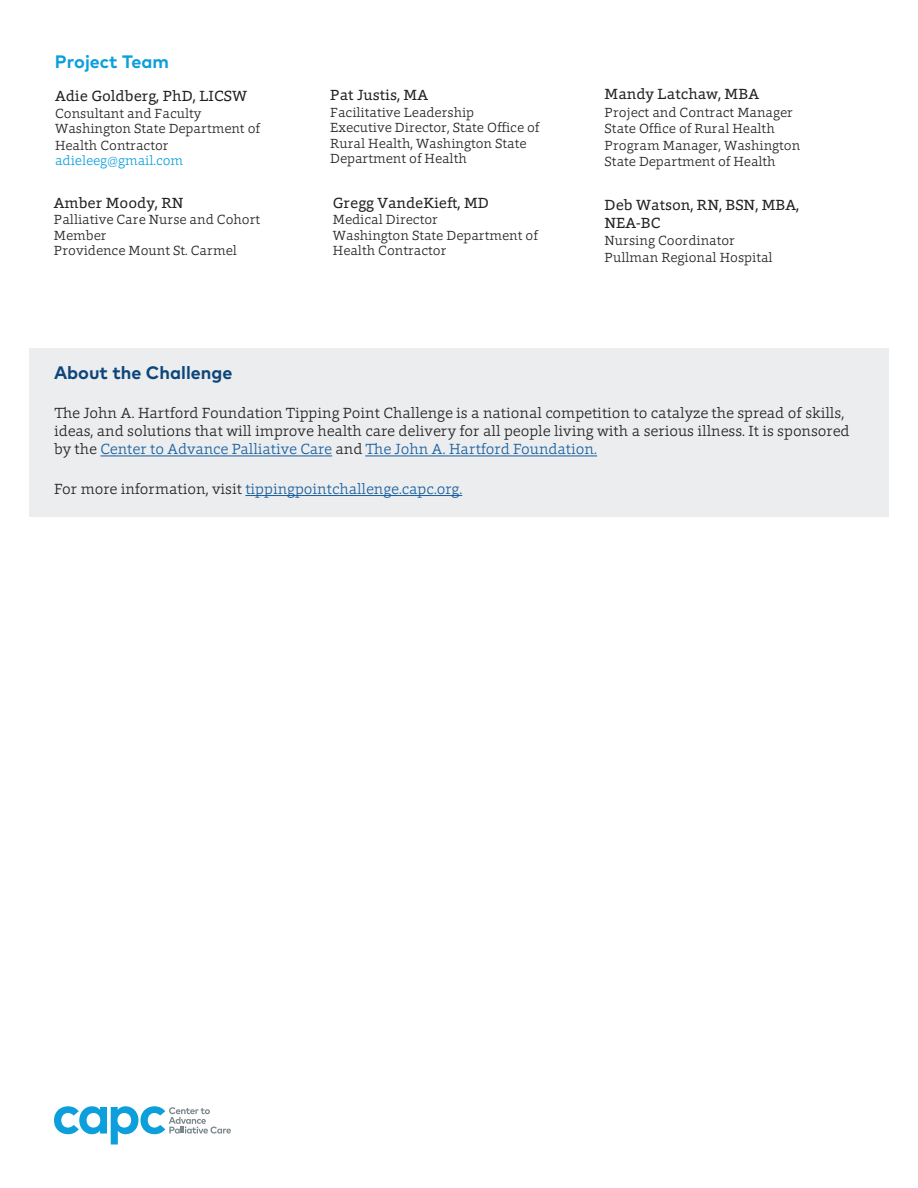
<style>
.page{position:relative;width:918px;height:1188px;background:#fff}
.page>*{position:absolute;margin:0;border:0;box-sizing:border-box;transform-origin:0 0}
.t1{font:700 18px "Mark OT";color:#0e457a}
.t2{font:700 18px "Mark OT";color:#0c9fdc}
.t3{font:300 15px/18px "Foro";color:#231f20}
.t4{font:15px/18.5px "Foro";color:#231f20}
.t5{font:300 15px "Foro";color:#175d9e}
.t6{font:300 13.5px/15.5px "Foro";color:#231f20}
.t7{font:300 13.5px "Foro";color:#0c9fdc}
.s1{color:#175d9e}
.s2{color:#231f20}
</style>
<div class="page">
<svg style="left:54px;top:1106px;width:177px;height:38px"></svg>
<div style="left:29px;top:348px;width:860px;height:168px;background:#ebedee"></div>
<hr style="left:100px;top:456px;width:232px;height:1px;background:#175d9e">
<hr style="left:365px;top:456px;width:232px;height:1px;background:#175d9e">
<hr style="left:245px;top:495px;width:217px;height:1px;background:#175d9e">
<h1 class="t2" style="left:55px;top:50px;width:116px">Project Team</h1>
<p class="t4" style="left:55px;top:86px;width:194px">Adie Goldberg, PhD, LICSW</p>
<p class="t6" style="left:55px;top:105px;width:206px">Consultant and Faculty<br>Washington State Department of</p>
<p class="t6" style="left:55px;top:137px;width:115px">Health Contractor</p>
<p class="t7" style="left:55px;top:151px;width:130px">adieleeg@gmail.com</p>
<p class="t4" style="left:54px;top:194px;width:131px">Amber Moody, RN</p>
<p class="t6" style="left:54px;top:212px;width:208px">Palliative Care Nurse and Cohort<br>Member<br>Providence Mount St. Carmel</p>
<p class="t4" style="left:330px;top:86px;width:99px">Pat Justis, MA</p>
<p class="t6" style="left:330px;top:105px;width:211px">Facilitative Leadership<br>Executive Director, State Office of<br>Rural Health, Washington State<br>Department of Health</p>
<p class="t4" style="left:333px;top:194px;width:158px">Gregg VandeKieft, MD</p>
<p class="t6" style="left:333px;top:212px;width:206px">Medical Director<br>Washington State Department of<br>Health Contractor</p>
<p class="t4" style="left:605px;top:84px;width:156px">Mandy Latchaw, MBA</p>
<p class="t6" style="left:605px;top:104px;width:197px;line-height:16.5px">Project and Contract Manager<br>State Office of Rural Health<br>Program Manager, Washington<br>State Department of Health</p>
<p class="t4" style="left:605px;top:195px;width:196px">Deb Watson, RN, BSN, MBA,<br>NEA-BC</p>
<p class="t6" style="left:605px;top:232px;width:170px;line-height:16.6px">Nursing Coordinator<br>Pullman Regional Hospital</p>
<h1 class="t1" style="left:54px;top:361px;width:180px">About the Challenge</h1>
<p class="t3" style="left:54px;top:404px;width:797px">The John A. Hartford Foundation Tipping Point Challenge is a national competition to catalyze the spread of skills, ideas, and solutions that will improve health care delivery for all people living with a serious illness. It is sponsored by the <span class="s1">Center to Advance Palliative Care</span> and <span class="s1">The John A. Hartford Foundation.</span></p>
<p class="t5" style="left:54px;top:479px;width:410px"><span class="s2">For more information, visit</span> tippingpointchallenge.capc.org.</p>
</div>
